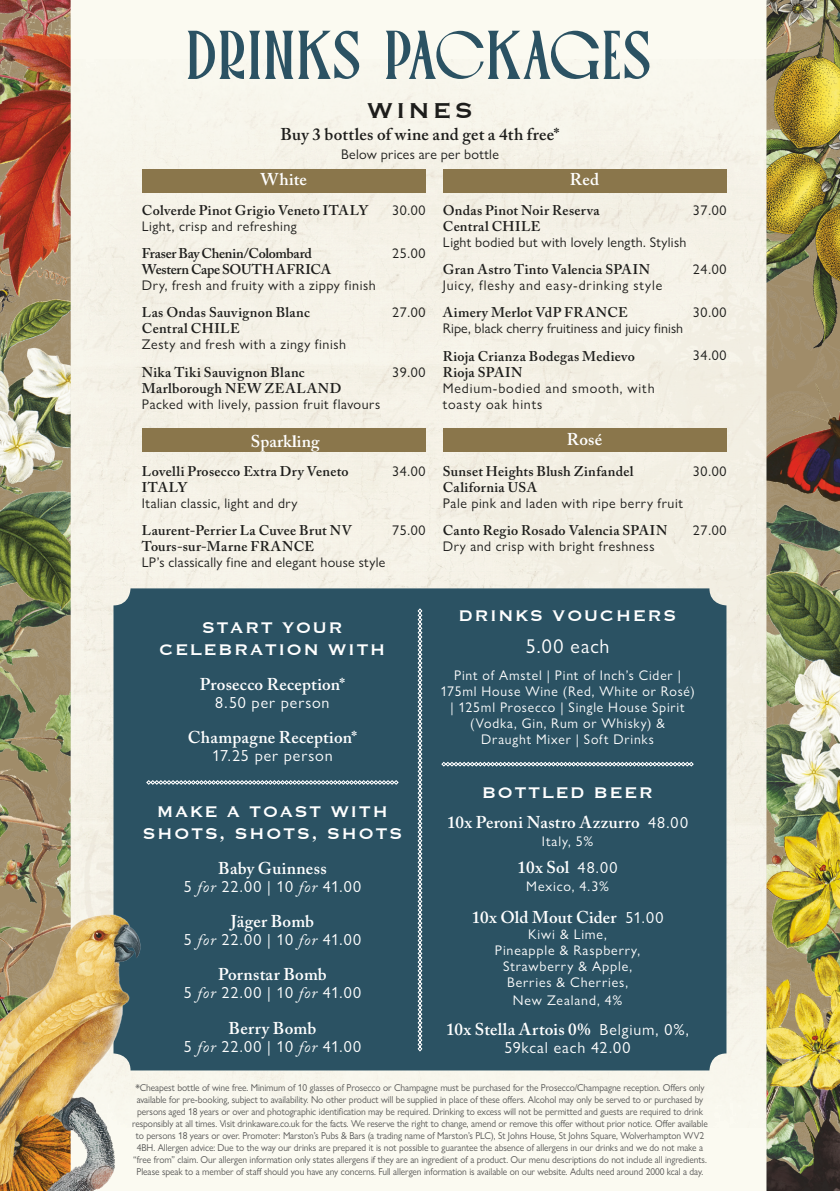
<style>
.page{position:relative;width:840px;height:1191px;background:#fff}
.page>*{position:absolute;margin:0;border:0;box-sizing:border-box;transform-origin:0 0}
.t1{font:28px "Copperplate";letter-spacing:.1em;color:#1d1d1b}
.t2{font:20px/22px "Copperplate";letter-spacing:.07em;color:#fff;text-align:center}
.t3{font:20px "Gill Sans Nova";letter-spacing:.05em;color:#fff}
.t4{font:600 17px "Adobe Caslon Pro";letter-spacing:.015em;color:#fff}
.t5{font:600 17px "Adobe Caslon Pro";letter-spacing:.02em;color:#1d1d1b}
.t6{font:16px "Gill Sans Nova";letter-spacing:.055em;color:#fff}
.t7{font:600 14px/16px "Adobe Caslon Pro";letter-spacing:.02em;color:#1d1d1b}
.t8{font:14px "Gill Sans Nova";letter-spacing:.04em;color:#1d1d1b}
.t9{font:14px/16px "Gill Sans Nova";letter-spacing:.06em;color:#fff;text-align:center}
.t10{font:14px "Gill Sans Nova";letter-spacing:.02em;color:#1d1d1b}
.t11{font:14px/16px "Gill Sans Nova";letter-spacing:.06em;color:#1d1d1b}
.t12{font:600 14px/16px "Adobe Caslon Pro";letter-spacing:-.02em;color:#1d1d1b}
.t13{font:14px "Gill Sans Nova";letter-spacing:.01em;color:#1d1d1b}
.t14{font:10px/12px "Gill Sans Nova";letter-spacing:-.01em;color:#575756;text-align:center;scale:.95 1}
.s1{font-family:"Minion Pro";font-weight:700}
.s2{font-family:"Gill Sans Nova";font-weight:400;font-size:16px}
.s3{font-family:"Adobe Caslon Pro";font-style:italic}
</style>
<div class="page">
<img style="left:0;top:0;width:839px;height:1191px">
<div style="left:71px;top:0;width:695px;height:1191px;background:#fbfaf1"></div>
<div style="left:71px;top:60px;width:695px;height:1067px;background:#f5f2e7"></div>
<svg style="left:187px;top:30px;width:463px;height:51px"></svg>
<div style="left:113px;top:588px;width:613px;height:482px;background:#2b5263;border-radius:17px"></div>
<div style="left:142px;top:428px;width:283px;height:24px;background:#8a764b"></div>
<div style="left:142px;top:169px;width:283px;height:23px;background:#8a764b"></div>
<div style="left:442px;top:428px;width:284px;height:24px;background:#8a764b"></div>
<div style="left:442px;top:169px;width:284px;height:23px;background:#8a764b"></div>
<svg style="left:146px;top:780px;width:252px;height:4px"></svg>
<svg style="left:441px;top:762px;width:252px;height:4px"></svg>
<svg style="left:417px;top:608px;width:5px;height:443px"></svg>
<img style="left:0;top:908px;width:150px;height:283px">
<h1 class="t1" style="left:366px;top:92px;width:108px">WINES</h1>
<h3 class="t5" style="left:280px;top:124px;width:280px">Buy 3 bottles of wine and get a 4th free*</h3>
<h3 class="t10" style="left:341px;top:146px;width:159px">Below prices are per bottle</h3>
<h3 class="t4" style="left:260px;top:170px;width:48px">White</h3>
<h3 class="t4" style="left:569px;top:170px;width:31px">Red</h3>
<h3 class="t7" style="left:142px;top:202px;width:228px">Colverde Pinot Grigio Veneto ITALY</h3>
<h3 class="t8" style="left:142px;top:217px;width:156px">Light, crisp and refreshing</h3>
<h3 class="t12" style="left:142px;top:245px;width:191px">Fraser Bay Chenin/Colombard<br>Western Cape SOUTH AFRICA</h3>
<h3 class="t8" style="left:142px;top:277px;width:235px">Dry, fresh and fruity with a zippy finish</h3>
<h3 class="t7" style="left:142px;top:304px;width:169px">Las Ondas Sauvignon Blanc<br>Central CHILE</h3>
<h3 class="t8" style="left:142px;top:336px;width:205px">Zesty and fresh with a zingy finish</h3>
<h3 class="t7" style="left:142px;top:364px;width:201px">Nika Tiki Sauvignon Blanc<br>Marlborough NEW ZEALAND</h3>
<h3 class="t8" style="left:142px;top:395px;width:240px">Packed with lively, passion fruit flavours</h3>
<h3 class="t4" style="left:251px;top:431px;width:70px">Spark<span class="s1">l</span>ing</h3>
<h3 class="t7" style="left:142px;top:463px;width:208px">Lovelli Prosecco Extra Dry Veneto<br>ITALY</h3>
<h3 class="t8" style="left:142px;top:494px;width:157px">Italian classic, light and dry</h3>
<h3 class="t8" style="left:392px;top:201px;width:35px">30.00</h3>
<h3 class="t8" style="left:392px;top:244px;width:35px">25.00</h3>
<h3 class="t8" style="left:392px;top:304px;width:35px">27.00</h3>
<h3 class="t8" style="left:392px;top:363px;width:35px">39.00</h3>
<h3 class="t8" style="left:392px;top:462px;width:35px">34.00</h3>
<h3 class="t7" style="left:142px;top:522px;width:211px">Laurent-Perrier La Cuvee Brut NV<br>Tours-sur-Marne FRANCE</h3>
<h3 class="t10" style="left:142px;top:554px;width:245px">LP’s classically fine and elegant house style</h3>
<h3 class="t8" style="left:392px;top:521px;width:35px">75.00</h3>
<h2 class="t2" style="left:159px;top:615px;width:227px">START YOUR<br>CELEBRATION WITH</h2>
<h3 class="t4" style="left:200px;top:674px;width:147px">Prosecco Reception*</h3>
<h3 class="t6" style="left:215px;top:693px;width:116px">8.50 per person</h3>
<h3 class="t4" style="left:188px;top:727px;width:171px">Champagne Reception*</h3>
<h3 class="t6" style="left:212px;top:746px;width:122px">17.25 per person</h3>
<h3 class="t7" style="left:442px;top:202px;width:158px">Ondas Pinot Noir Reserva<br>Central CHILE</h3>
<h3 class="t10" style="left:442px;top:233px;width:245px">Light bodied but with lovely length. Stylish</h3>
<h3 class="t8" style="left:692px;top:201px;width:35px">37.00</h3>
<h3 class="t7" style="left:442px;top:261px;width:209px">Gran Astro Tinto Valencia SPAIN</h3>
<h3 class="t11" style="left:442px;top:277px;width:221px">Juicy, fleshy and easy-drinking style</h3>
<h3 class="t8" style="left:692px;top:260px;width:35px">24.00</h3>
<h3 class="t7" style="left:442px;top:304px;width:186px">Aimery Merlot VdP FRANCE</h3>
<h3 class="t13" style="left:442px;top:320px;width:242px">Ripe, black cherry fruitiness and juicy finish</h3>
<h3 class="t8" style="left:692px;top:304px;width:35px">30.00</h3>
<h3 class="t7" style="left:442px;top:348px;width:194px">Rioja Crianza Bodegas Medievo<br>Rioja SPAIN</h3>
<h3 class="t11" style="left:442px;top:380px;width:213px">Medium-bodied and smooth, with toasty oak hints</h3>
<h3 class="t8" style="left:692px;top:347px;width:35px">34.00</h3>
<h3 class="t4" style="left:566px;top:429px;width:37px">Rosé</h3>
<h3 class="t7" style="left:442px;top:463px;width:192px">Sunset Heights Blush Zinfandel<br>California USA</h3>
<h3 class="t8" style="left:442px;top:494px;width:242px">Pale pink and laden with ripe berry fruit</h3>
<h3 class="t8" style="left:692px;top:462px;width:35px">30.00</h3>
<h3 class="t7" style="left:442px;top:522px;width:226px">Canto Regio Rosado Valencia SPAIN</h3>
<h3 class="t8" style="left:442px;top:537px;width:213px">Dry and crisp with bright freshness</h3>
<h3 class="t8" style="left:692px;top:521px;width:35px">27.00</h3>
<h2 class="t2" style="left:458px;top:604px;width:219px">DRINKS VOUCHERS</h2>
<h2 class="t3" style="left:525px;top:634px;width:85px">5.00 each</h2>
<h3 class="t9" style="left:440px;top:667px;width:256px">Pint of Amstel | Pint of Inch’s Cider | 175ml House Wine (Red, White or Rosé) | 125ml Prosecco | Single House Spirit (Vodka, Gin, Rum or Whisky) &amp;<br>Draught Mixer | Soft Drinks</h3>
<h2 class="t2" style="left:481px;top:781px;width:173px">BOTTLED BEER</h2>
<h3 class="t4" style="left:447px;top:812px;width:242px">10x Peroni Nastro Azzurro <span class="s2">48.00</span></h3>
<h3 class="t9" style="left:541px;top:833px;width:53px">Italy, 5%</h3>
<h3 class="t4" style="left:517px;top:857px;width:101px">10x Sol <span class="s2">48.00</span></h3>
<h3 class="t9" style="left:526px;top:877px;width:84px">Mexico, 4.3%</h3>
<h3 class="t4" style="left:471px;top:907px;width:193px">10x Old Mout Cider <span class="s2">51.00</span></h3>
<h3 class="t9" style="left:494px;top:926px;width:147px">Kiwi &amp; Lime,<br>Pineapple &amp; Raspberry,<br>Strawberry &amp; Apple,<br>Berries &amp; Cherries,</h3>
<h3 class="t9" style="left:512px;top:992px;width:111px">New Zealand, 4%</h3>
<h3 class="t4" style="left:446px;top:1018px;width:244px">10x Stella Artois 0% <span class="s2">Belgium, 0%,</span></h3>
<h3 class="t6" style="left:504px;top:1037px;width:127px">59kcal each 42.00</h3>
<p class="t14" style="left:132px;top:1081px;width:607px">*Cheapest bottle of wine free. Minimum of 10 glasses of Prosecco or Champagne must be purchased for the Prosecco/Champagne reception. Offers only available for pre-booking, subject to availability. No other product will be supplied in place of these offers. Alcohol may only be served to or purchased by persons aged 18 years or over and photographic identification may be required. Drinking to excess will not be permitted and guests are required to drink responsibly at all times. Visit drinkaware.co.uk for the facts. We reserve the right to change, amend or remove this offer without prior notice. Offer available to persons 18 years or over. Promoter: Marston’s Pubs &amp; Bars (a trading name of Marston’s PLC), St Johns House, St Johns Square, Wolverhampton WV2<br>4BH. Allergen advice: Due to the way our drinks are prepared it is not possible to guarantee the absence of allergens in our drinks and we do not make a “free from” claim. Our allergen information only states allergens if they are an ingredient of a product. Our menu descriptions do not include all ingredients.<br>Please speak to a member of staff should you have any concerns. Full allergen information is available on our website. Adults need around 2000 kcal a day.</p>
<h2 class="t2" style="left:142px;top:799px;width:261px">MAKE A TOAST WITH<br>SHOTS, SHOTS, SHOTS</h2>
<h3 class="t4" style="left:218px;top:858px;width:110px">Baby Guinness</h3>
<h3 class="t6" style="left:184px;top:876px;width:179px">5 <span class="s3">for</span> 22.00 | 10 <span class="s3">for</span> 41.00</h3>
<h3 class="t4" style="left:230px;top:911px;width:85px">Jäger Bomb</h3>
<h3 class="t6" style="left:184px;top:930px;width:179px">5 <span class="s3">for</span> 22.00 | 10 <span class="s3">for</span> 41.00</h3>
<h3 class="t4" style="left:218px;top:964px;width:110px">Pornstar Bomb</h3>
<h3 class="t6" style="left:184px;top:983px;width:179px">5 <span class="s3">for</span> 22.00 | 10 <span class="s3">for</span> 41.00</h3>
<h3 class="t4" style="left:228px;top:1017px;width:89px">Berry Bomb</h3>
<h3 class="t6" style="left:184px;top:1036px;width:179px">5 <span class="s3">for</span> 22.00 | 10 <span class="s3">for</span> 41.00</h3>
</div>
